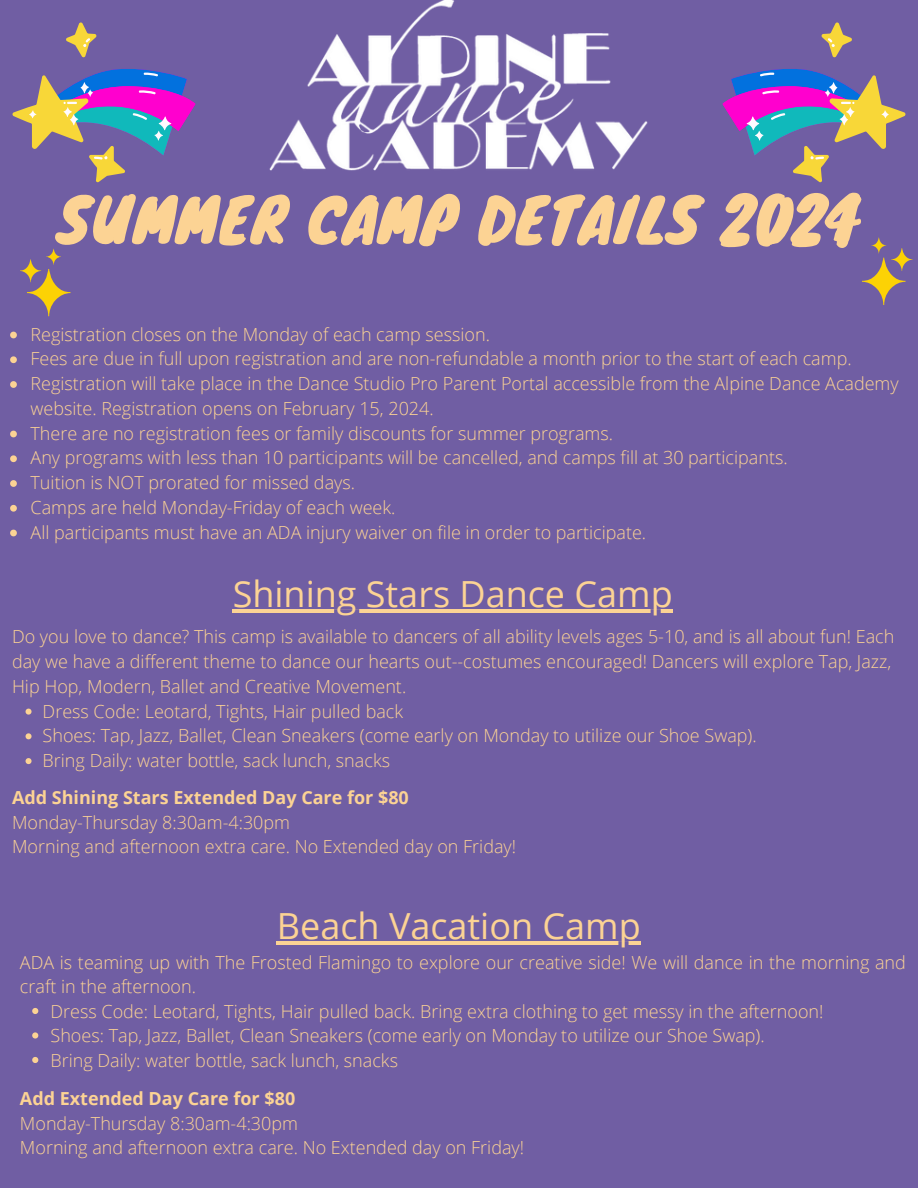
<style>
.page{position:relative;width:918px;height:1188px;background:#705ea3}
.page>*{position:absolute;margin:0;border:0;box-sizing:border-box;transform-origin:0 0}
.t1{font:60px "Knewave";letter-spacing:.02em;color:#fcd394}
.t2{font:36px "Open Sans";color:#fcd394}
.t3{font:300 18px/24.8px "Open Sans";color:#fcd394}
.t4{font:700 18px "Open Sans";color:#fcd394}
</style>
<div class="page">
<img style="left:270px;top:0;width:378px;height:171px">
<svg style="left:12px;top:22px;width:183px;height:161px"></svg>
<svg style="left:723px;top:22px;width:183px;height:161px"></svg>
<svg style="left:20px;top:249px;width:51px;height:67px"></svg>
<svg style="left:862px;top:237px;width:50px;height:68px"></svg>
<svg style="left:10px;top:332px;width:7px;height:6px"></svg>
<svg style="left:10px;top:356px;width:7px;height:7px"></svg>
<svg style="left:10px;top:381px;width:7px;height:7px"></svg>
<svg style="left:10px;top:431px;width:7px;height:6px"></svg>
<svg style="left:10px;top:455px;width:7px;height:7px"></svg>
<svg style="left:10px;top:480px;width:7px;height:7px"></svg>
<svg style="left:10px;top:505px;width:7px;height:7px"></svg>
<svg style="left:10px;top:530px;width:7px;height:6px"></svg>
<hr style="left:233px;top:610px;width:440px;height:3px;background:#fcd394">
<svg style="left:26px;top:709px;width:6px;height:6px"></svg>
<svg style="left:26px;top:733px;width:6px;height:6px"></svg>
<svg style="left:26px;top:758px;width:6px;height:6px"></svg>
<hr style="left:277px;top:942px;width:364px;height:3px;background:#fcd394">
<svg style="left:32px;top:1008px;width:6px;height:6px"></svg>
<svg style="left:32px;top:1032px;width:6px;height:7px"></svg>
<svg style="left:32px;top:1057px;width:6px;height:6px"></svg>
<p class="t1" style="left:57px;top:171px;width:806px">SUMMER CAMP DETAILS 2024</p>
<p class="t3" style="left:31px;top:321px;width:461px">Registration closes on the Monday of each camp session.</p>
<h1 class="t3" style="left:31px;top:346px;width:823px">Fees are due in full upon registration and are non-refundable a month prior to the start of each camp.</h1>
<p class="t3" style="left:31px;top:371px;width:870px">Registration will take place in the Dance Studio Pro Parent Portal accessible from the Alpine Dance Academy website. Registration opens on February 15, 2024.</p>
<p class="t3" style="left:31px;top:420px;width:584px">There are no registration fees or family discounts for summer programs.</p>
<p class="t3" style="left:31px;top:445px;width:759px">Any programs with less than 10 participants will be cancelled, and camps fill at 30 participants.</p>
<p class="t3" style="left:31px;top:470px;width:326px">Tuition is NOT prorated for missed days.</p>
<p class="t3" style="left:31px;top:495px;width:366px">Camps are held Monday-Friday of each week.</p>
<p class="t3" style="left:31px;top:519px;width:617px">All participants must have an ADA injury waiver on file in order to participate.</p>
<p class="t2" style="left:233px;top:569px;width:441px">Shining Stars Dance Camp</p>
<p class="t3" style="left:12px;top:624px;width:884px">Do you love to dance? This camp is available to dancers of all ability levels ages 5-10, and is all about fun! Each day we have a different theme to dance our hearts out--costumes encouraged! Dancers will explore Tap, Jazz,<br>Hip Hop, Modern, Ballet and Creative Movement.</p>
<p class="t3" style="left:43px;top:698px;width:362px">Dress Code: Leotard, Tights, Hair pulled back</p>
<p class="t3" style="left:43px;top:723px;width:716px">Shoes: Tap, Jazz, Ballet, Clean Sneakers (come early on Monday to utilize our Shoe Swap).</p>
<h2 class="t3" style="left:43px;top:748px;width:349px">Bring Daily: water bottle, sack lunch, snacks</h2>
<p class="t4" style="left:12px;top:785px;width:398px">Add Shining Stars Extended Day Care for $80</p>
<p class="t3" style="left:12px;top:809px;width:280px">Monday-Thursday 8:30am-4:30pm</p>
<p class="t3" style="left:12px;top:834px;width:506px">Morning and afternoon extra care. No Extended day on Friday!</p>
<p class="t2" style="left:277px;top:901px;width:365px">Beach Vacation Camp</p>
<p class="t3" style="left:20px;top:949px;width:887px">ADA is teaming up with The Frosted Flamingo to explore our creative side! We will dance in the morning and craft in the afternoon.</p>
<p class="t3" style="left:51px;top:998px;width:774px">Dress Code: Leotard, Tights, Hair pulled back. Bring extra clothing to get messy in the afternoon!</p>
<p class="t3" style="left:51px;top:1023px;width:716px">Shoes: Tap, Jazz, Ballet, Clean Sneakers (come early on Monday to utilize our Shoe Swap).</p>
<h2 class="t3" style="left:51px;top:1047px;width:349px">Bring Daily: water bottle, sack lunch, snacks</h2>
<p class="t4" style="left:20px;top:1086px;width:277px">Add Extended Day Care for $80</p>
<p class="t3" style="left:20px;top:1110px;width:280px">Monday-Thursday 8:30am-4:30pm</p>
<p class="t3" style="left:20px;top:1135px;width:506px">Morning and afternoon extra care. No Extended day on Friday!</p>
</div>
